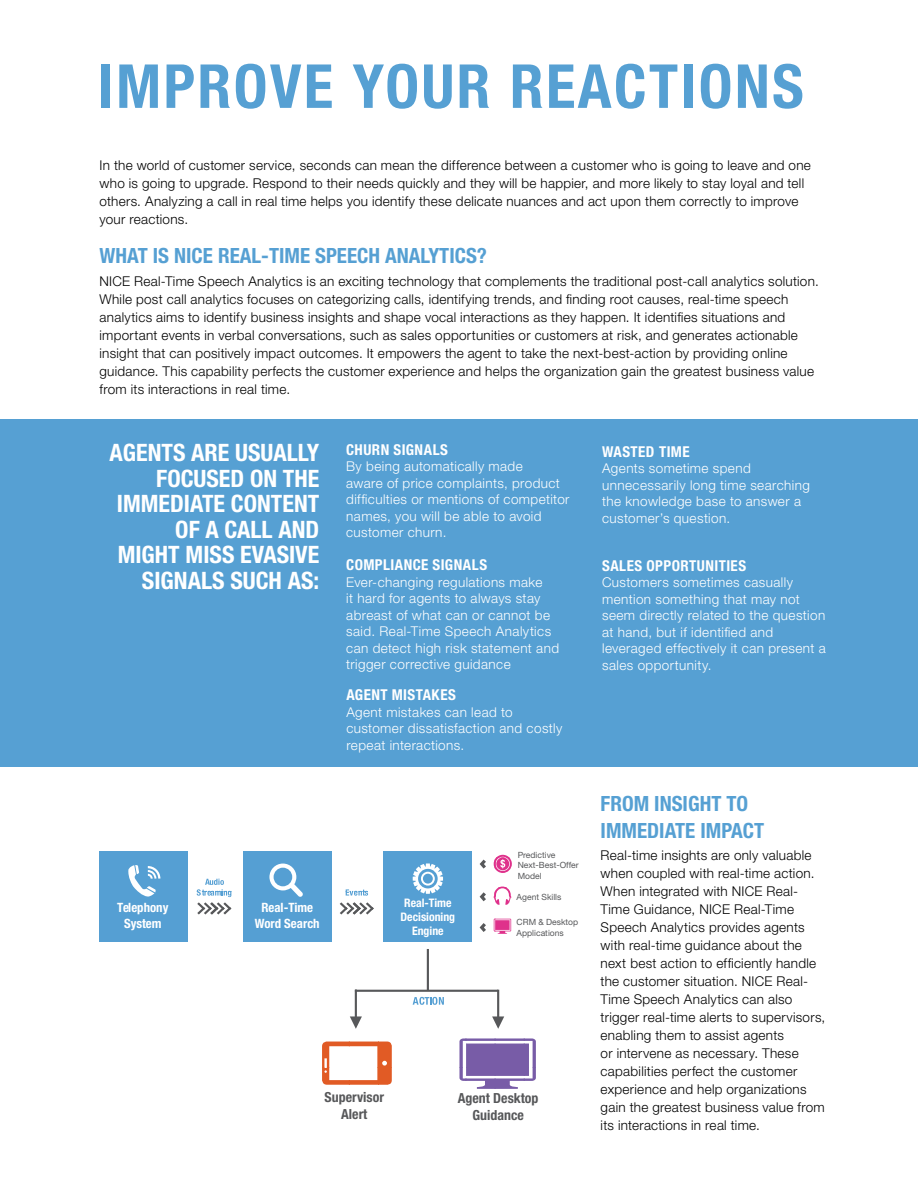
<style>
.page{position:relative;width:918px;height:1188px;background:#fff}
.page>*{position:absolute;margin:0;border:0;box-sizing:border-box;transform-origin:0 0}
.H2___Top_Title_40_FI{font:700 condensed 60.75px "Helvetica Neue LT Std";letter-spacing:.04em;color:#56a0d3}
.H2___Top_Title_40_FI-2{font:700 condensed 24px/25.5px "Helvetica Neue LT Std";color:#fff;text-align:right}
.H2___Top_Title_40_FI-3{font:700 condensed 21px/27px "Helvetica Neue LT Std";color:#56a0d3}
.Body_Text_Light_9_11{font:700 condensed 15px "Helvetica Neue LT Std";letter-spacing:.03em;color:#fff}
.t1{font:700 condensed 13.95px/16.6px "Helvetica Neue LT Std";color:#57585a;text-align:center}
.Body_Text_Light_9_11-2{font:300 13.5px/18px "Helvetica Neue LT Std";letter-spacing:.02em;color:#000}
.Body_Text_Light_9_11-3{font:300 13.5px/16.5px "Helvetica Neue LT Std";letter-spacing:.03em;color:#fff}
.t2{font:700 condensed 12.9px/15.5px "Helvetica Neue LT Std";color:#fff;text-align:center}
.t3{font:700 condensed 11.7px/14.1px "Helvetica Neue LT Std";color:#fff;text-align:center}
.t4{font:8.55px/10.2px "Helvetica Neue LT Std";color:#57585a}
</style>
<div class="page">
<div style="left:0;top:420px;width:918px;height:347px;background:#56a0d3"></div>
<div style="left:100px;top:851px;width:88px;height:90px;background:#559fd3"></div>
<div style="left:243px;top:851px;width:88px;height:90px;background:#559fd3"></div>
<svg style="left:346px;top:889px;width:22px;height:7px"></svg>
<svg style="left:413px;top:997px;width:31px;height:8px"></svg>
<svg style="left:128px;top:865px;width:32px;height:32px"></svg>
<svg style="left:269px;top:864px;width:34px;height:33px"></svg>
<div style="left:384px;top:851px;width:88px;height:90px;background:#559fd3"></div>
<svg style="left:413px;top:863px;width:30px;height:31px"></svg>
<svg style="left:197px;top:879px;width:34px;height:36px"></svg>
<svg style="left:340px;top:902px;width:34px;height:13px"></svg>
<svg style="left:322px;top:1042px;width:70px;height:43px"></svg>
<svg style="left:479px;top:919px;width:32px;height:15px"></svg>
<svg style="left:459px;top:1038px;width:77px;height:51px"></svg>
<svg style="left:479px;top:887px;width:33px;height:18px"></svg>
<svg style="left:479px;top:855px;width:33px;height:18px"></svg>
<svg style="left:492px;top:1016px;width:12px;height:13px"></svg>
<hr style="left:427px;top:949px;width:2px;height:42px;background:#57585a">
<hr style="left:497px;top:990px;width:2px;height:30px;background:#57585a">
<svg style="left:350px;top:1016px;width:12px;height:13px"></svg>
<hr style="left:355px;top:990px;width:2px;height:30px;background:#57585a">
<hr style="left:355px;top:990px;width:143px;height:2px;background:#57585a">
<p class="H2___Top_Title_40_FI" style="left:98px;top:49px;width:707px">IMPROVE YOUR REACTIONS</p>
<p class="Body_Text_Light_9_11-2" style="left:100px;top:156px;width:713px">In the world of customer service, seconds can mean the difference between a customer who is going to leave and one who is going to upgrade. Respond to their needs quickly and they will be happier, and more likely to stay loyal and tell others. Analyzing a call in real time helps you identify these delicate nuances and act upon them correctly to improve your reactions.</p>
<p class="H2___Top_Title_40_FI-3" style="left:100px;top:242px;width:389px">WHAT IS NICE REAL-TIME SPEECH ANALYTICS?</p>
<p class="Body_Text_Light_9_11-2" style="left:100px;top:272px;width:721px">NICE Real-Time Speech Analytics is an exciting technology that complements the traditional post-call analytics solution.<br>While post call analytics focuses on categorizing calls, identifying trends, and finding root causes, real-time speech analytics aims to identify business insights and shape vocal interactions as they happen. It identifies situations and important events in verbal conversations, such as sales opportunities or customers at risk, and generates actionable insight that can positively impact outcomes. It empowers the agent to take the next-best-action by providing online guidance. This capability perfects the customer experience and helps the organization gain the greatest business value from its interactions in real time.</p>
<p class="H2___Top_Title_40_FI-2" style="left:109px;top:440px;width:211px">AGENTS ARE USUALLY<br>FOCUSED ON THE<br>IMMEDIATE CONTENT<br>OF A CALL AND<br>MIGHT MISS EVASIVE<br>SIGNALS SUCH AS:</p>
<p class="Body_Text_Light_9_11" style="left:346px;top:440px;width:103px">CHURN SIGNALS</p>
<p class="Body_Text_Light_9_11-3" style="left:346px;top:458px;width:225px">By being automatically made<br>aware of price complaints, product difficulties or mentions of competitor names, you will be able to avoid customer churn.</p>
<p class="Body_Text_Light_9_11" style="left:346px;top:556px;width:142px">COMPLIANCE SIGNALS</p>
<p class="Body_Text_Light_9_11-3" style="left:346px;top:573px;width:214px">Ever-changing regulations make<br>it hard for agents to always stay abreast of what can or cannot be said. Real-Time Speech Analytics can detect high risk statement and trigger corrective guidance</p>
<p class="Body_Text_Light_9_11" style="left:346px;top:686px;width:111px">AGENT MISTAKES</p>
<p class="Body_Text_Light_9_11-3" style="left:346px;top:703px;width:217px">Agent mistakes can lead to customer dissatisfaction and costly repeat interactions.</p>
<p class="t2" style="left:117px;top:900px;width:53px">Telephony<br>System</p>
<p class="t2" style="left:255px;top:900px;width:66px">Real-Time<br>Word Search</p>
<p class="t3" style="left:401px;top:896px;width:56px">Real-Time<br>Decisioning<br>Engine</p>
<p class="t4" style="left:518px;top:850px;width:62px">Predictive<br>Next-Best-Offer<br>Model</p>
<p class="t4" style="left:517px;top:892px;width:46px">Agent Skills</p>
<p class="t4" style="left:517px;top:917px;width:63px">CRM &amp; Desktop<br>Applications</p>
<p class="t1" style="left:325px;top:1089px;width:61px">Supervisor<br>Alert</p>
<p class="t1" style="left:458px;top:1090px;width:82px">Agent Desktop<br>Guidance</p>
<p class="Body_Text_Light_9_11" style="left:602px;top:442px;width:89px">WASTED TIME</p>
<p class="Body_Text_Light_9_11-3" style="left:602px;top:460px;width:209px">Agents sometime spend unnecessarily long time searching the knowledge base to answer a customer’s question.</p>
<p class="Body_Text_Light_9_11" style="left:602px;top:556px;width:146px">SALES OPPORTUNITIES</p>
<p class="Body_Text_Light_9_11-3" style="left:602px;top:574px;width:225px">Customers sometimes casually mention something that may not seem directly related to the question at hand, but if identified and leveraged effectively it can present a sales opportunity.</p>
<p class="H2___Top_Title_40_FI-3" style="left:601px;top:790px;width:165px">FROM INSIGHT TO<br>IMMEDIATE IMPACT</p>
<p class="Body_Text_Light_9_11-2" style="left:601px;top:845px;width:226px">Real-time insights are only valuable when coupled with real-time action.<br>When integrated with NICE Real-Time Guidance, NICE Real-Time Speech Analytics provides agents with real-time guidance about the next best action to efficiently handle the customer situation. NICE Real-Time Speech Analytics can also trigger real-time alerts to supervisors, enabling them to assist agents<br>or intervene as necessary. These capabilities perfect the customer experience and help organizations gain the greatest business value from its interactions in real time.</p>
</div>
